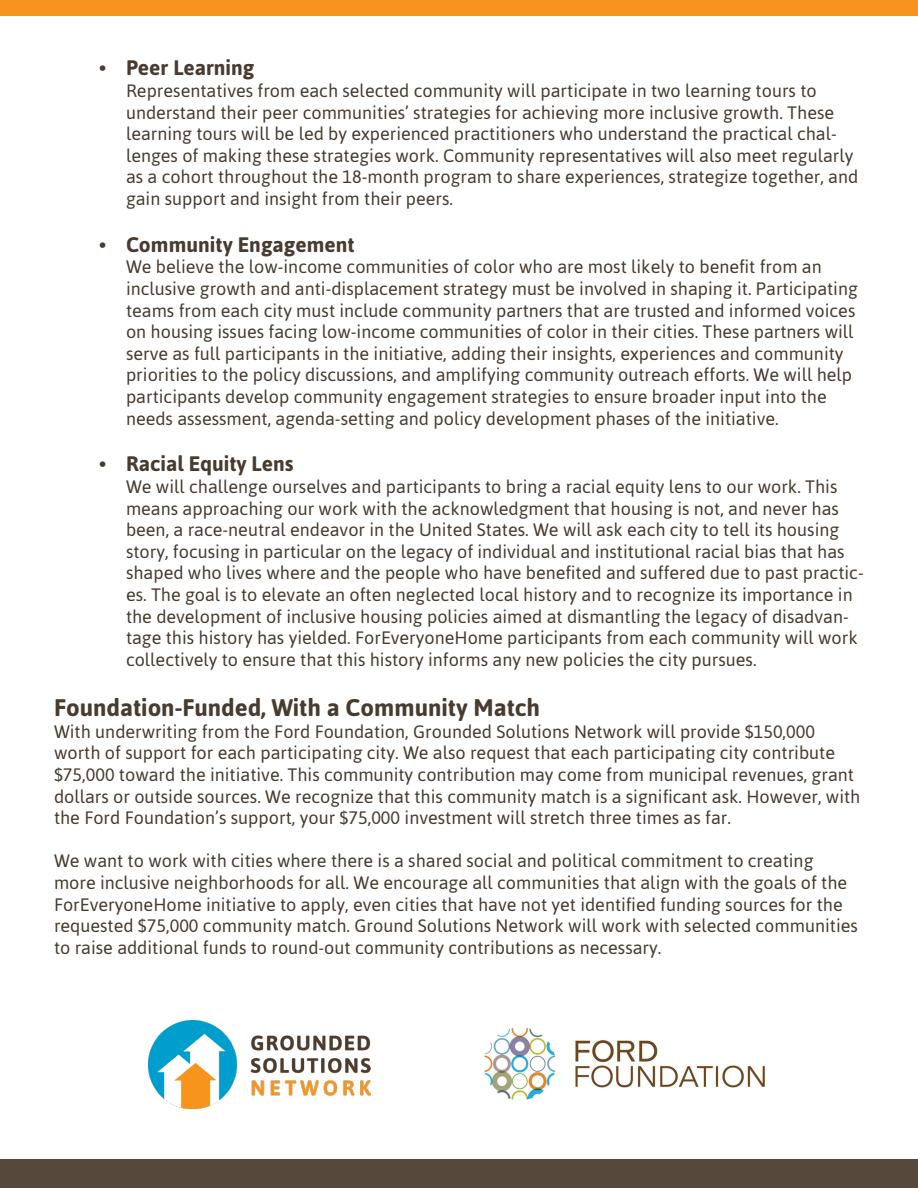
<style>
.page{position:relative;width:918px;height:1188px;background:#fff}
.page>*{position:absolute;margin:0;border:0;box-sizing:border-box;transform-origin:0 0}
.t1{font:700 24px "Asap";color:#483b2f}
.t2{font:700 21px "Asap";color:#483b2f}
.t3{font:18px/21.6px "Asap";color:#483b2f}
</style>
<div class="page">
<img style="left:149px;top:1021px;width:221px;height:88px">
<img style="left:484px;top:1028px;width:281px;height:72px">
<div style="left:0;top:1160px;width:918px;height:28px;background:#56483a"></div>
<div style="left:0;top:0;width:918px;height:15px;background:#f7941e"></div>
<p class="t2" style="left:99px;top:54px;width:157px">• Peer Learning</p>
<p class="t3" style="left:126px;top:79px;width:734px">Representatives from each selected community will participate in two learning tours to understand their peer communities’ strategies for achieving more inclusive growth. These learning tours will be led by experienced practitioners who understand the practical chal&shy;lenges of making these strategies work. Community representatives will also meet regularly as a cohort throughout the 18-month program to share experiences, strategize together, and gain support and insight from their peers.</p>
<p class="t2" style="left:99px;top:230px;width:257px">• Community Engagement</p>
<p class="t3" style="left:126px;top:256px;width:733px">We believe the low-income communities of color who are most likely to benefit from an inclusive growth and anti-displacement strategy must be involved in shaping it. Participating teams from each city must include community partners that are trusted and informed voices on housing issues facing low-income communities of color in their cities. These partners will serve as full participants in the initiative, adding their insights, experiences and community priorities to the policy discussions, and amplifying community outreach efforts. We will help participants develop community engagement strategies to ensure broader input into the needs assessment, agenda-setting and policy development phases of the initiative.</p>
<p class="t2" style="left:99px;top:450px;width:196px">• Racial Equity Lens</p>
<p class="t3" style="left:126px;top:475px;width:739px">We will challenge ourselves and participants to bring a racial equity lens to our work. This means approaching our work with the acknowledgment that housing is not, and never has been, a race-neutral endeavor in the United States. We will ask each city to tell its housing story, focusing in particular on the legacy of individual and institutional racial bias that has shaped who lives where and the people who have benefited and suffered due to past practic&shy;es. The goal is to elevate an often neglected local history and to recognize its importance in the development of inclusive housing policies aimed at dismantling the legacy of disadvan&shy;tage this history has yielded. ForEveryoneHome participants from each community will work collectively to ensure that this history informs any new policies the city pursues.</p>
<p class="t1" style="left:54px;top:692px;width:488px">Foundation-Funded, With a Community Match</p>
<p class="t3" style="left:54px;top:720px;width:808px">With underwriting from the Ford Foundation, Grounded Solutions Network will provide $150,000 worth of support for each participating city. We also request that each participating city contribute $75,000 toward the initiative. This community contribution may come from municipal revenues, grant dollars or outside sources. We recognize that this community match is a significant ask. However, with the Ford Foundation’s support, your $75,000 investment will stretch three times as far.</p>
<p class="t3" style="left:54px;top:850px;width:805px">We want to work with cities where there is a shared social and political commitment to creating more inclusive neighborhoods for all. We encourage all communities that align with the goals of the ForEveryoneHome initiative to apply, even cities that have not yet identified funding sources for the requested $75,000 community match. Ground Solutions Network will work with selected communities to raise additional funds to round-out community contributions as necessary.</p>
</div>
